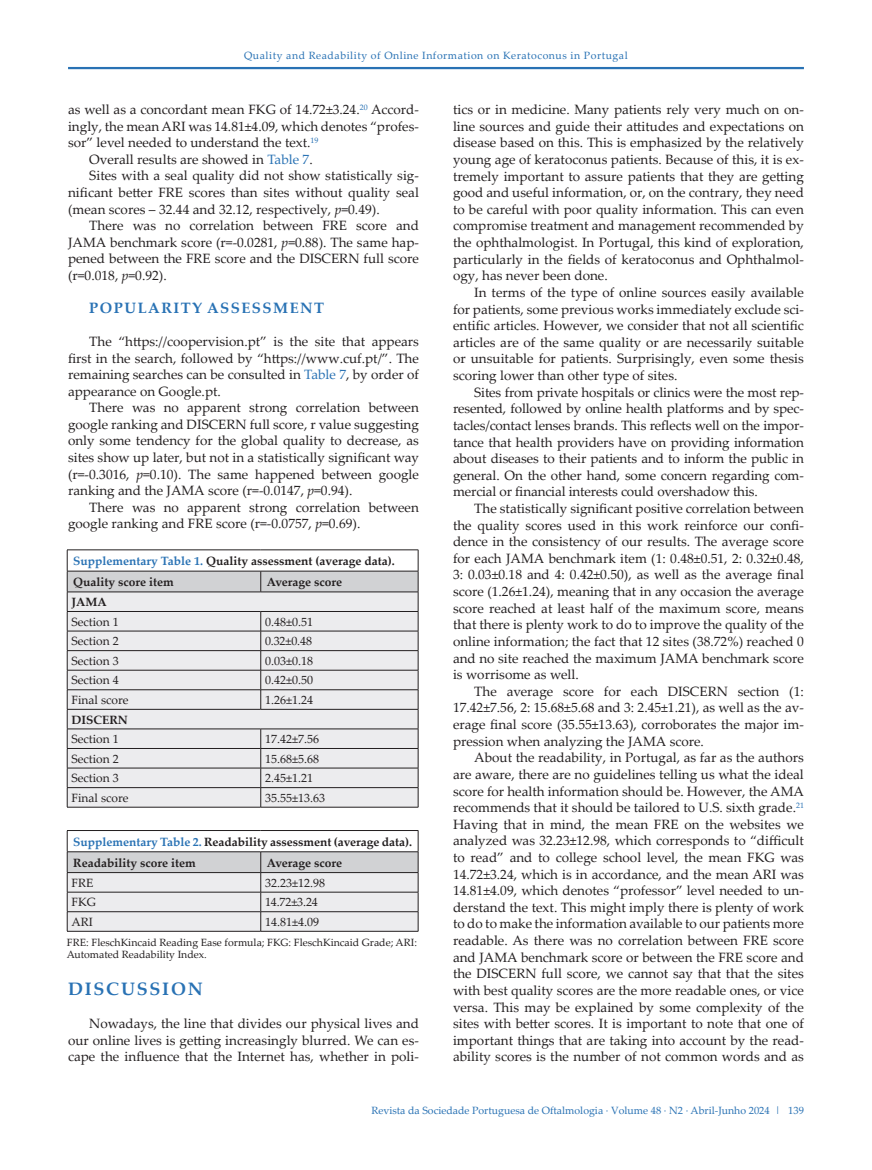
<style>
.page{position:relative;width:872px;height:1170px;background:#fff}
.page>*{position:absolute;margin:0;border:0;box-sizing:border-box;transform-origin:0 0}
.Artigos_-_Titulo_1{font:700 18px "Palatino Linotype";letter-spacing:.1em;color:#2972b4}
.Artigo_-_titulo_2{font:700 15px "Palatino Linotype";letter-spacing:.1em;color:#2972b4}
.Artigo_-_texto_norma{font:13.5px/16.6px "Palatino Linotype";color:#231f20;text-align:justify}
.Tabelas_texto{font:12px "Palatino Linotype";color:#231f20}
.Figuras_e{font:700 12px "Palatino Linotype";color:#231f20}
.Tabelas_cabeçalho{font:700 12px "Palatino Linotype";color:#231f20}
.Tabelas_texto-2{font:700 12px "Palatino Linotype";color:#231f20}
.Legendas_tabelas{font:10.5px/12px "Palatino Linotype";color:#231f20}
.t1{font:10.5px "Palatino Linotype";color:#2972b4}
.t2{font:10.5px "Palatino Linotype";letter-spacing:.05em;color:#2972b4}
.s1{color:#2972b4}
.s2{font-style:italic}
</style>
<div class="page">
<hr style="left:68px;top:67px;width:736px;height:2px;background:#2972b4">
<hr style="left:67px;top:549px;width:194px;height:1px;background:#231f20">
<hr style="left:261px;top:549px;width:157px;height:1px;background:#231f20">
<hr style="left:67px;top:806px;width:194px;height:1px;background:#231f20">
<hr style="left:261px;top:806px;width:157px;height:1px;background:#231f20">
<svg style="left:67px;top:550px;width:352px;height:256px;background:#dadadc"></svg>
<hr style="left:67px;top:591px;width:194px;height:1px;background:#231f20">
<hr style="left:261px;top:591px;width:157px;height:1px;background:#231f20">
<svg style="left:67px;top:830px;width:352px;height:101px"></svg>
<p class="t2" style="left:244px;top:48px;width:385px">Quality and Readability of Online Information on Keratoconus in Portugal</p>
<p class="Artigo_-_texto_norma" style="left:68px;top:101px;width:352px">as well as a concordant mean FKG of 14.72±3.24.<sup>20</sup> Accord&shy;ingly, the mean ARI was 14.81±4.09, which denotes “profes&shy;sor” level needed to understand the text.<sup>19</sup></p>
<p class="Artigo_-_texto_norma" style="left:89px;top:150px;width:225px">Overall results are showed in <span class="s1">Table 7</span>.</p>
<p class="Artigo_-_texto_norma" style="left:68px;top:167px;width:352px;text-indent:21px">Sites with a seal quality did not show statistically sig&shy;nificant better FRE scores than sites without quality seal (mean scores – 32.44 and 32.12, respectively, <span class="s2">p</span>=0.49).</p>
<p class="Artigo_-_texto_norma" style="left:68px;top:217px;width:352px;text-indent:21px">There was no correlation between FRE score and JAMA benchmark score (r=-0.0281, <span class="s2">p</span>=0.88). The same hap&shy;pened between the FRE score and the DISCERN full score (r=0.018, <span class="s2">p</span>=0.92).</p>
<p class="Artigo_-_titulo_2" style="left:89px;top:297px;width:236px">POPULARITY ASSESSMENT</p>
<p class="Artigo_-_texto_norma" style="left:68px;top:332px;width:352px;text-indent:21px">The “https://coopervision.pt” is the site that appears first in the search, followed by “https://www.cuf.pt/”. The remaining searches can be consulted in <span class="s1">Table 7</span>, by order of appearance on Google.pt.</p>
<p class="Artigo_-_texto_norma" style="left:68px;top:399px;width:352px;text-indent:21px">There was no apparent strong correlation between google ranking and DISCERN full score, r value suggesting only some tendency for the global quality to decrease, as sites show up later, but not in a statistically significant way (r=-0.3016, <span class="s2">p</span>=0.10). The same happened between google ranking and the JAMA score (r=-0.0147, <span class="s2">p</span>=0.94).</p>
<p class="Artigo_-_texto_norma" style="left:68px;top:498px;width:352px;text-indent:21px">There was no apparent strong correlation between google ranking and FRE score (r=-0.0757, <span class="s2">p</span>=0.69).</p>
<p class="Figuras_e" style="left:73px;top:552px;width:323px"><span class="s1">Supplementary Table 1.</span> Quality assessment (average data).</p>
<p class="Tabelas_cabeçalho" style="left:73px;top:573px;width:102px">Quality score item</p>
<p class="Tabelas_cabeçalho" style="left:267px;top:573px;width:77px">Average score</p>
<p class="Tabelas_texto-2" style="left:71px;top:593px;width:37px">JAMA</p>
<p class="Tabelas_texto" style="left:71px;top:613px;width:49px">Section 1</p>
<p class="Tabelas_texto" style="left:265px;top:613px;width:49px">0.48±0.51</p>
<p class="Tabelas_texto" style="left:71px;top:632px;width:49px">Section 2</p>
<p class="Tabelas_texto" style="left:265px;top:632px;width:49px">0.32±0.48</p>
<p class="Tabelas_texto" style="left:71px;top:652px;width:49px">Section 3</p>
<p class="Tabelas_texto" style="left:265px;top:652px;width:49px">0.03±0.18</p>
<p class="Tabelas_texto" style="left:71px;top:671px;width:49px">Section 4</p>
<p class="Tabelas_texto" style="left:265px;top:671px;width:49px">0.42±0.50</p>
<p class="Tabelas_texto" style="left:71px;top:691px;width:59px">Final score</p>
<p class="Tabelas_texto" style="left:265px;top:691px;width:49px">1.26±1.24</p>
<p class="Tabelas_texto-2" style="left:71px;top:710px;width:58px">DISCERN</p>
<p class="Tabelas_texto" style="left:71px;top:730px;width:49px">Section 1</p>
<p class="Tabelas_texto" style="left:265px;top:730px;width:55px">17.42±7.56</p>
<p class="Tabelas_texto" style="left:71px;top:750px;width:49px">Section 2</p>
<p class="Tabelas_texto" style="left:265px;top:750px;width:55px">15.68±5.68</p>
<p class="Tabelas_texto" style="left:71px;top:769px;width:49px">Section 3</p>
<p class="Tabelas_texto" style="left:265px;top:769px;width:49px">2.45±1.21</p>
<p class="Tabelas_texto" style="left:71px;top:789px;width:59px">Final score</p>
<p class="Tabelas_texto" style="left:265px;top:789px;width:61px">35.55±13.63</p>
<p class="Figuras_e" style="left:73px;top:832px;width:340px"><span class="s1">Supplementary Table 2.</span> Readability assessment (average data).</p>
<p class="Tabelas_cabeçalho" style="left:73px;top:853px;width:124px">Readability score item</p>
<p class="Tabelas_cabeçalho" style="left:267px;top:853px;width:77px">Average score</p>
<p class="Tabelas_texto" style="left:71px;top:874px;width:24px">FRE</p>
<p class="Tabelas_texto" style="left:265px;top:874px;width:61px">32.23±12.98</p>
<p class="Tabelas_texto" style="left:71px;top:893px;width:26px">FKG</p>
<p class="Tabelas_texto" style="left:265px;top:893px;width:54px">14.72±3.24</p>
<p class="Tabelas_texto" style="left:71px;top:913px;width:23px">ARI</p>
<p class="Tabelas_texto" style="left:265px;top:913px;width:55px">14.81±4.09</p>
<p class="Legendas_tabelas" style="left:67px;top:935px;width:351px">FRE: FleschKincaid Reading Ease formula; FKG: FleschKincaid Grade; ARI:<br>Automated Readability Index.</p>
<p class="Artigos_-_Titulo_1" style="left:68px;top:976px;width:136px">DISCUSSION</p>
<p class="Artigo_-_texto_norma" style="left:68px;top:1014px;width:352px;text-indent:21px">Nowadays, the line that divides our physical lives and our online lives is getting increasingly blurred. We can es&shy;cape the influence that the Internet has, whether in poli-</p>
<p class="Artigo_-_texto_norma" style="left:453px;top:101px;width:352px">tics or in medicine. Many patients rely very much on on&shy;line sources and guide their attitudes and expectations on disease based on this. This is emphasized by the relatively young age of keratoconus patients. Because of this, it is ex&shy;tremely important to assure patients that they are getting good and useful information, or, on the contrary, they need to be careful with poor quality information. This can even compromise treatment and management recommended by the ophthalmologist. In Portugal, this kind of exploration, particularly in the fields of keratoconus and Ophthalmol&shy;ogy, has never been done.</p>
<p class="Artigo_-_texto_norma" style="left:453px;top:283px;width:352px;text-indent:21px">In terms of the type of online sources easily available for patients, some previous works immediately exclude sci&shy;entific articles. However, we consider that not all scientific articles are of the same quality or are necessarily suitable or unsuitable for patients. Surprisingly, even some thesis scoring lower than other type of sites.</p>
<p class="Artigo_-_texto_norma" style="left:453px;top:383px;width:352px;text-indent:21px">Sites from private hospitals or clinics were the most rep&shy;resented, followed by online health platforms and by spec&shy;tacles/contact lenses brands. This reflects well on the impor&shy;tance that health providers have on providing information about diseases to their patients and to inform the public in general. On the other hand, some concern regarding com&shy;mercial or financial interests could overshadow this.</p>
<p class="Artigo_-_texto_norma" style="left:453px;top:499px;width:352px;text-indent:21px">The statistically significant positive correlation between the quality scores used in this work reinforce our confi&shy;dence in the consistency of our results. The average score for each JAMA benchmark item (1: 0.48±0.51, 2: 0.32±0.48, 3: 0.03±0.18 and 4: 0.42±0.50), as well as the average final score (1.26±1.24), meaning that in any occasion the average score reached at least half of the maximum score, means that there is plenty work to do to improve the quality of the online information; the fact that 12 sites (38.72%) reached 0 and no site reached the maximum JAMA benchmark score is worrisome as well.</p>
<p class="Artigo_-_texto_norma" style="left:453px;top:682px;width:352px;text-indent:21px">The average score for each DISCERN section (1:<br>17.42±7.56, 2: 15.68±5.68 and 3: 2.45±1.21), as well as the av&shy;erage final score (35.55±13.63), corroborates the major im&shy;pression when analyzing the JAMA score.</p>
<p class="Artigo_-_texto_norma" style="left:453px;top:748px;width:352px;text-indent:21px">About the readability, in Portugal, as far as the authors are aware, there are no guidelines telling us what the ideal score for health information should be. However, the AMA recommends that it should be tailored to U.S. sixth grade.<sup>21<br></sup>Having that in mind, the mean FRE on the websites we analyzed was 32.23±12.98, which corresponds to “difficult to read” and to college school level, the mean FKG was 14.72±3.24, which is in accordance, and the mean ARI was 14.81±4.09, which denotes “professor” level needed to un&shy;derstand the text. This might imply there is plenty of work to do to make the information available to our patients more readable. As there was no correlation between FRE score and JAMA benchmark score or between the FRE score and the DISCERN full score, we cannot say that that the sites with best quality scores are the more readable ones, or vice versa. This may be explained by some complexity of the sites with better scores. It is important to note that one of important things that are taking into account by the read&shy;ability scores is the number of not common words and as</p>
<p class="t1" style="left:371px;top:1102px;width:434px">Revista da Sociedade Portuguesa de Oftalmologia · Volume 48 · N2 · Abril-Junho 2024 | 139</p>
</div>
